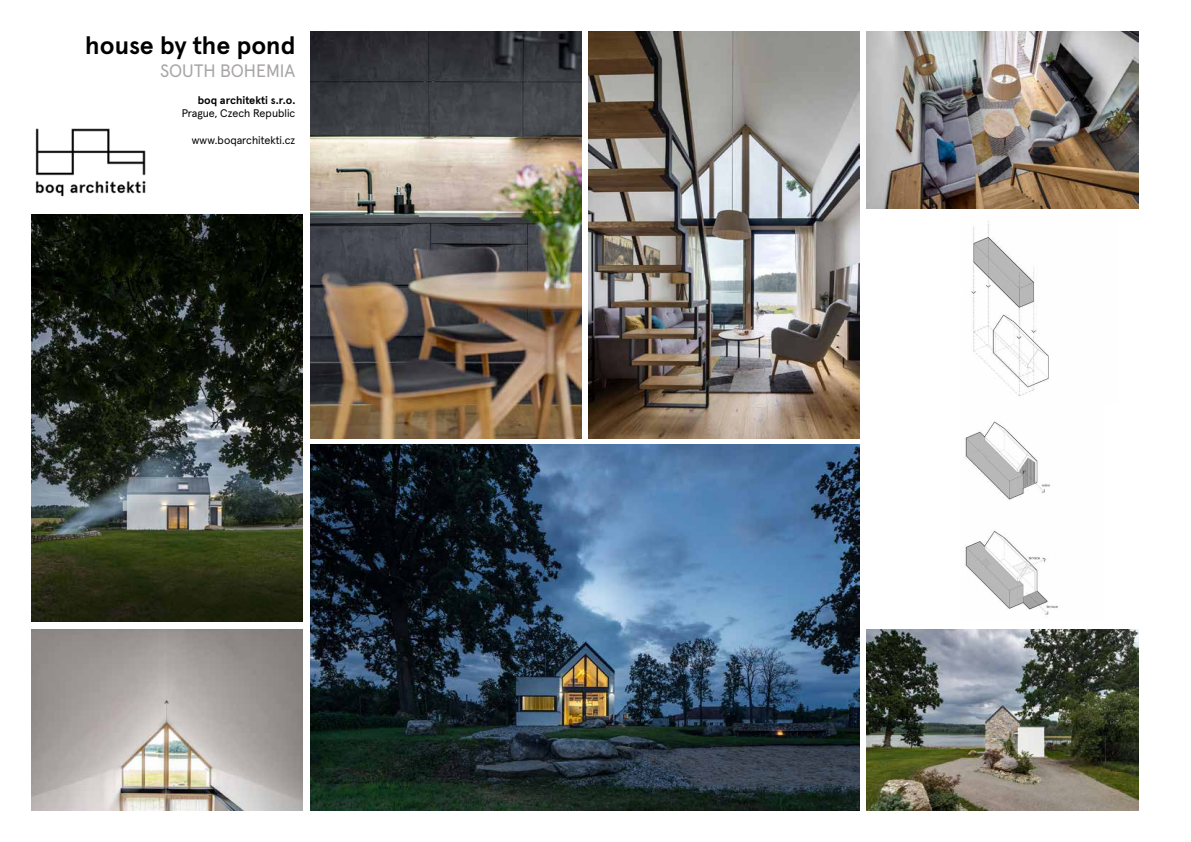
<style>
.page{position:relative;width:1191px;height:842px;background:#fff}
.page>*{position:absolute;margin:0;border:0;box-sizing:border-box;transform-origin:0 0}
.t1{font:700 25px "Apercu Pro";color:#000}
.t2{font:18px "Apercu Pro";color:#a8a6a5}
.t3{font:11px "Apercu Pro";color:#000}
.t4{font:700 11px "Apercu Pro";color:#000}
</style>
<div class="page">
<img style="left:866px;top:630px;width:272px;height:181px">
<img style="left:32px;top:630px;width:271px;height:181px">
<img style="left:866px;top:31px;width:272px;height:177px">
<img style="left:310px;top:444px;width:549px;height:367px">
<img style="left:588px;top:31px;width:271px;height:407px">
<img style="left:310px;top:31px;width:271px;height:407px">
<img style="left:32px;top:215px;width:271px;height:406px">
<img style="left:35px;top:128px;width:111px;height:69px">
<img style="left:971px;top:221px;width:78px;height:175px">
<img style="left:965px;top:421px;width:93px;height:194px">
<h1 class="t1" style="left:85px;top:26px;width:211px">house by the pond</h1>
<h2 class="t2" style="left:160px;top:57px;width:136px">SOUTH BOHEM IA</h2>
<p class="t4" style="left:198px;top:92px;width:99px">boq architekti s.r.o.</p>
<p class="t3" style="left:182px;top:105px;width:115px">Prague, Czech Republic</p>
<p class="t3" style="left:192px;top:132px;width:105px">www.boqarchitekti.cz</p>
</div>
